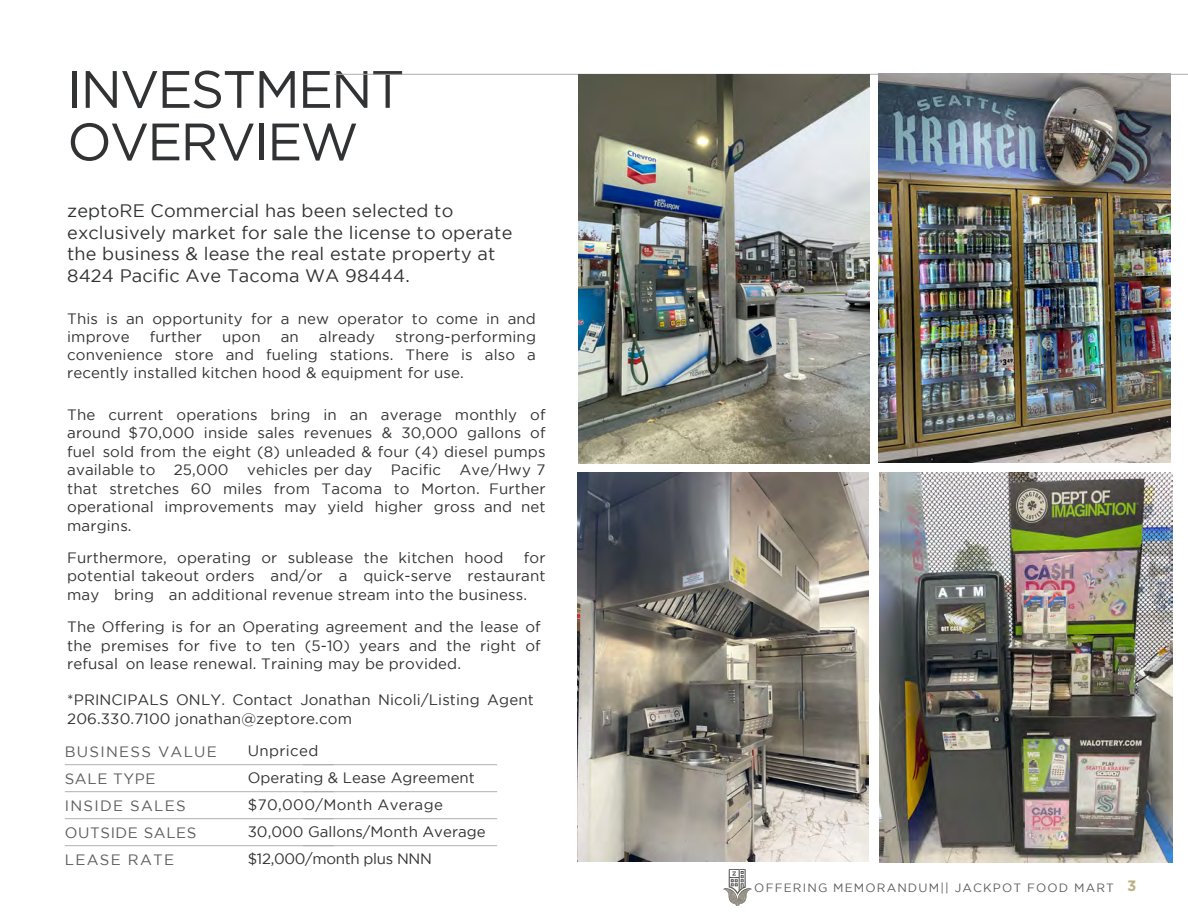
<style>
.page{position:relative;width:1188px;height:918px;background:#fff}
.page>*{position:absolute;margin:0;border:0;box-sizing:border-box;transform-origin:0 0}
.t1{font:52.5px/52.5px "Gotham";letter-spacing:-.035em;color:#313234}
.t2{font:18px/21.8px "Gotham";letter-spacing:.005em;color:#313234}
.t3{font:15px/18.6px "Gotham";letter-spacing:.01em;color:#313234;text-align:justify}
.t4{font:15px "Gotham";letter-spacing:.085em;color:#5e5d5d}
.t5{font:15px "Gotham";letter-spacing:.04em;color:#5e5d5d}
.t6{font:15px "Gotham";letter-spacing:-.02em;color:#313234}
.t7{font:12px "Gotham";letter-spacing:.095em;color:#5e5d5d}
.s1{font-weight:700;font-size:15px;color:#beaf87}
</style>
<div class="page">
<hr style="left:65px;top:818px;width:269px;height:1px;background:#afabac">
<hr style="left:303px;top:818px;width:194px;height:1px;background:#afabac">
<hr style="left:65px;top:845px;width:269px;height:1px;background:#afabac">
<hr style="left:303px;top:845px;width:194px;height:1px;background:#afabac">
<hr style="left:334px;top:74px;width:854px;height:1px;background:#afabac">
<hr style="left:65px;top:764px;width:269px;height:1px;background:#afabac">
<hr style="left:303px;top:764px;width:194px;height:1px;background:#afabac">
<hr style="left:65px;top:791px;width:269px;height:1px;background:#afabac">
<hr style="left:303px;top:791px;width:194px;height:1px;background:#afabac">
<img style="left:577px;top:473px;width:292px;height:388px">
<img style="left:578px;top:75px;width:292px;height:388px">
<img style="left:879px;top:74px;width:291px;height:388px">
<img style="left:879px;top:472px;width:293px;height:391px">
<img style="left:723px;top:870px;width:29px;height:35px">
<h1 class="t1" style="left:67px;top:62px;width:339px">INVESTMENT<br>OVERVIEW</h1>
<p class="t2" style="left:67px;top:199px;width:447px">zeptoRE Commercial has been selected to exclusively market for sale the license to operate the business &amp; lease the real estate property at 8424 Pacific Ave Tacoma WA 98444.</p>
<p class="t3" style="left:67px;top:310px;width:470px;line-height:18px">This is an opportunity for a new operator to come in and improve</p>
<p class="t3" style="left:67px;top:328px;width:470px;line-height:18px;text-indent:328px">strong-performing convenience store and fueling stations. There is also a recently installed kitchen hood &amp; equipment for use.</p>
<p class="t3" style="left:67px;top:405px;width:480px">The current operations bring in an average monthly of around $70,000 inside sales revenues &amp; 30,000 gallons of fuel sold from the eight (8) unleaded &amp; four (4) diesel pumps available to 25,000 vehicles per day Pacific Ave/Hwy 7 that stretches 60 miles from Tacoma to Morton. Further operational improvements may yield higher gross and net margins.</p>
<p class="t3" style="left:67px;top:548px;width:438px">Furthermore, operating or sublease the kitchen hood</p>
<p class="t3" style="left:150px;top:327px;width:54px">further</p>
<p class="t3" style="left:222px;top:327px;width:40px">upon</p>
<p class="t3" style="left:281px;top:327px;width:20px">an</p>
<p class="t3" style="left:319px;top:327px;width:58px">already</p>
<p class="t3" style="left:67px;top:548px;width:480px;text-indent:457px">for potential takeout orders and/or a quick-serve restaurant may bring an additional revenue stream into the business.</p>
<p class="t3" style="left:67px;top:617px;width:475px">The Offering is for an Operating agreement and the lease of the premises for five to ten (5-10) years and the right of refusal on lease renewal. Training may be provided.</p>
<p class="t3" style="left:67px;top:691px;width:468px">*PRINCIPALS ONLY. Contact Jonathan Nicoli/Listing Agent<br>206.330.7100 jonathan@zeptore.com</p>
<p class="t4" style="left:65px;top:743px;width:154px">BUSINESS VALUE</p>
<p class="t3" style="left:248px;top:741px;width:72px">Unpriced</p>
<p class="t5" style="left:65px;top:770px;width:92px">SALE TYPE</p>
<p class="t3" style="left:248px;top:768px;width:229px">Operating &amp; Lease Agreement</p>
<p class="t4" style="left:65px;top:797px;width:122px">INSIDE SALES</p>
<p class="t3" style="left:248px;top:795px;width:197px">$70,000/Month Average</p>
<p class="t5" style="left:65px;top:824px;width:133px">OUTSIDE SALES</p>
<p class="t3" style="left:248px;top:822px;width:239px">30,000 Gallons/Month Average</p>
<p class="t4" style="left:65px;top:851px;width:111px">LEASE RATE</p>
<p class="t6" style="left:248px;top:850px;width:186px">$12,000/month plus NNN</p>
<p class="t7" style="left:754px;top:881px;width:384px">OFFERING MEMORANDUM|| JACKPOT FOOD MART <span class="s1">3</span></p>
</div>
